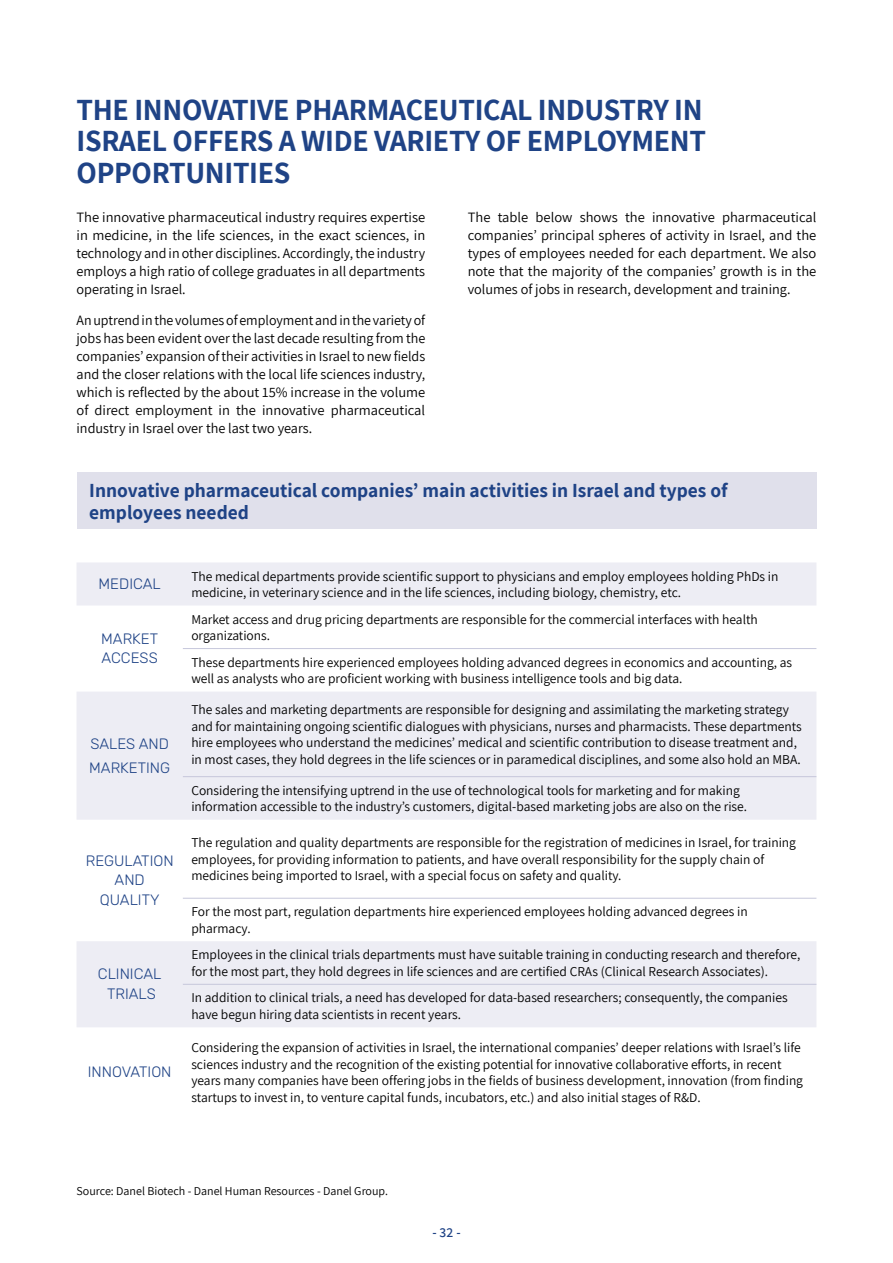
<style>
.page{position:relative;width:893px;height:1263px;background:#fff}
.page>*{position:absolute;margin:0;border:0;box-sizing:border-box;transform-origin:0 0}
.t1{font:700 30px/31.5px "Assistant";letter-spacing:-.01em;color:#1f4386;text-align:justify}
.t2{font:700 19.5px/22.5px "Assistant";color:#1f4386}
.t3{font:300 15px/19.5px "Rubik";color:#1f4386}
.t4{font:14.25px/18px "Assistant";color:#000;text-align:justify}
.t5{font:13.5px/16.5px "Assistant";color:#000}
.t6{font:600 13.5px "Assistant";color:#1f4386}
.t7{font:12px "Assistant";color:#000}
</style>
<div class="page">
<div style="left:77px;top:473px;width:739px;height:56px;background:#e0e0eb"></div>
<svg style="left:77px;top:563px;width:739px;height:464px;fill:#ededf4"></svg>
<hr style="left:183px;top:648px;width:633px;height:1px;background:#c6c7db">
<hr style="left:183px;top:776px;width:633px;height:1px;background:#c6c7db">
<hr style="left:183px;top:898px;width:633px;height:1px;background:#c6c7db">
<hr style="left:183px;top:984px;width:633px;height:1px;background:#c6c7db">
<h1 class="t1" style="left:77px;top:93px;width:631px">THE INNOVATIVE PHARMACEUTICAL INDUSTRY IN ISRAEL OFFERS A WIDE VARIETY OF EMPLOYMENT OPPORTUNITIES</h1>
<p class="t4" style="left:77px;top:207px;width:350px">The innovative pharmaceutical industry requires expertise in medicine, in the life sciences, in the exact sciences, in technology and in other disciplines. Accordingly, the industry employs a high ratio of college graduates in all departments operating in Israel.</p>
<p class="t4" style="left:77px;top:310px;width:350px">An uptrend in the volumes of employment and in the variety of jobs has been evident over the last decade resulting from the companies’ expansion of their activities in Israel to new fields and the closer relations with the local life sciences industry, which is reflected by the about 15% increase in the volume of direct employment in the innovative pharmaceutical industry in Israel over the last two years.</p>
<p class="t4" style="left:468px;top:207px;width:350px">The table below shows the innovative pharmaceutical companies’ principal spheres of activity in Israel, and the types of employees needed for each department. We also note that the majority of the companies’ growth is in the volumes of jobs in research, development and training.</p>
<h2 class="t2" style="left:89px;top:478px;width:640px">Innovative pharmaceutical companies’ main activities in Israel and types of employees needed</h2>
<p class="t3" style="left:99px;top:574px;width:64px">MEDICAL</p>
<p class="t5" style="left:191px;top:567px;width:589px">The medical departments provide scientific support to physicians and employ employees holding PhDs in medicine, in veterinary science and in the life sciences, including biology, chemistry, etc.</p>
<p class="t5" style="left:191px;top:610px;width:568px">Market access and drug pricing departments are responsible for the commercial interfaces with health</p>
<p class="t3" style="left:101px;top:629px;width:58px">MARKET</p>
<p class="t5" style="left:191px;top:627px;width:80px">organizations.</p>
<p class="t3" style="left:102px;top:649px;width:58px">ACCESS</p>
<p class="t5" style="left:191px;top:653px;width:602px">These departments hire experienced employees holding advanced degrees in economics and accounting, as well as analysts who are proficient working with business intelligence tools and big data.</p>
<p class="t5" style="left:191px;top:701px;width:612px">The sales and marketing departments are responsible for designing and assimilating the marketing strategy and for maintaining ongoing scientific dialogues with physicians, nurses and pharmacists. These departments hire employees who understand the medicines’ medical and scientific contribution to disease treatment and, in most cases, they hold degrees in the life sciences or in paramedical disciplines, and some also hold an MBA.</p>
<p class="t3" style="left:89px;top:732px;width:82px;line-height:24px">SALES AND<br>MARKETING</p>
<p class="t3" style="left:86px;top:851px;width:89px;text-align:center">REGULATION<br>AND<br>QUALITY</p>
<p class="t5" style="left:191px;top:781px;width:557px">Considering the intensifying uptrend in the use of technological tools for marketing and for making information accessible to the industry’s customers, digital-based marketing jobs are also on the rise.</p>
<p class="t5" style="left:191px;top:834px;width:606px">The regulation and quality departments are responsible for the registration of medicines in Israel, for training employees, for providing information to patients, and have overall responsibility for the supply chain of medicines being imported to Israel, with a special focus on safety and quality.</p>
<p class="t5" style="left:191px;top:903px;width:558px">For the most part, regulation departments hire experienced employees holding advanced degrees in pharmacy.</p>
<p class="t5" style="left:191px;top:946px;width:611px">Employees in the clinical trials departments must have suitable training in conducting research and therefore,</p>
<p class="t3" style="left:98px;top:965px;width:65px">CLINICAL</p>
<p class="t5" style="left:191px;top:962px;width:578px">for the most part, they hold degrees in life sciences and are certified CRAs (Clinical Research Associates).</p>
<p class="t3" style="left:107px;top:984px;width:50px">TRIALS</p>
<p class="t5" style="left:191px;top:989px;width:598px">In addition to clinical trials, a need has developed for data-based researchers; consequently, the companies have begun hiring data scientists in recent years.</p>
<p class="t5" style="left:191px;top:1038px;width:613px">Considering the expansion of activities in Israel, the international companies’ deeper relations with Israel’s life sciences industry and the recognition of the existing potential for innovative collaborative efforts, in recent years many companies have been offering jobs in the fields of business development, innovation (from finding startups to invest in, to venture capital funds, incubators, etc.) and also initial stages of R&amp;D.</p>
<p class="t3" style="left:88px;top:1062px;width:85px">INNOVATION</p>
<p class="t7" style="left:77px;top:1183px;width:313px">Source: Danel Biotech - Danel Human Resources - Danel Group.</p>
<p class="t6" style="left:432px;top:1224px;width:30px">- 32 -</p>
</div>
